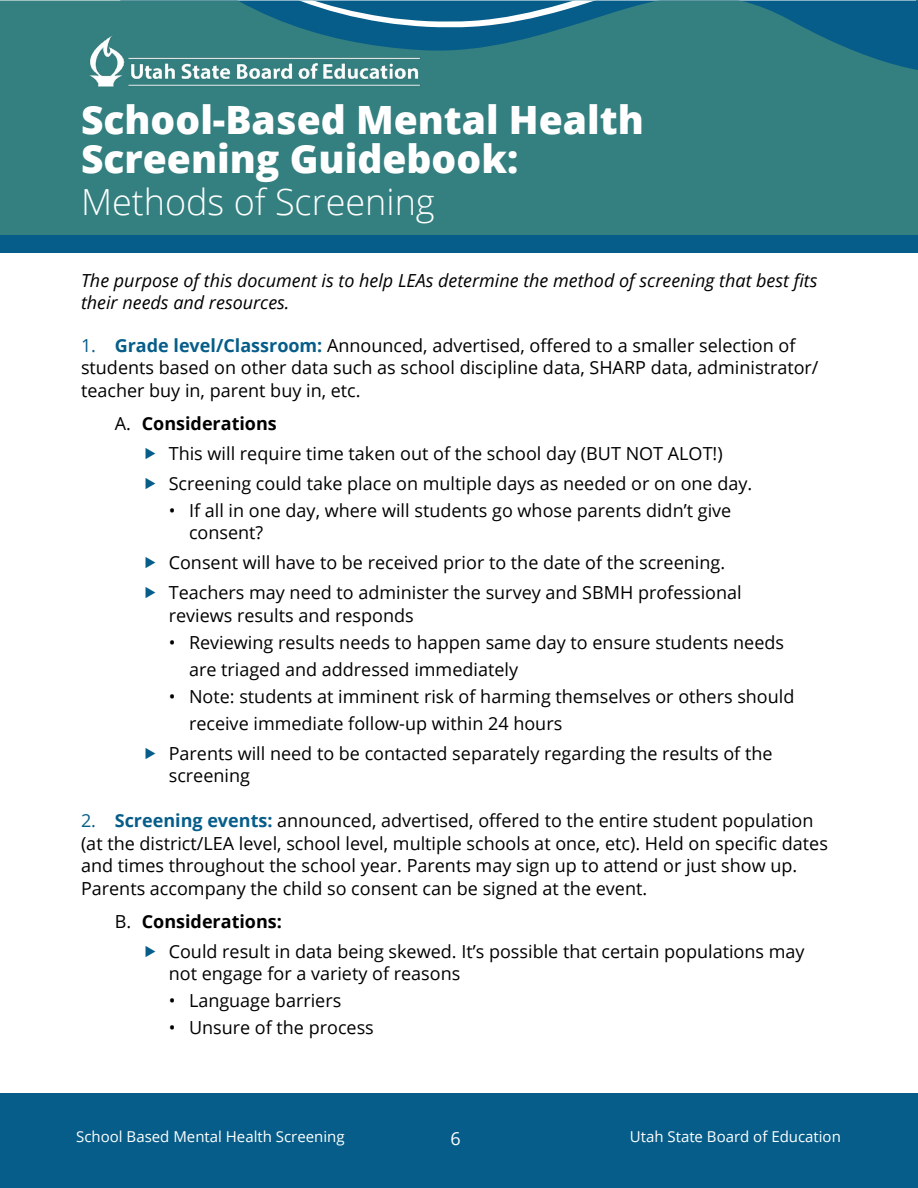
<style>
.page{position:relative;width:918px;height:1188px;background:#fff}
.page>*{position:absolute;margin:0;border:0;box-sizing:border-box;transform-origin:0 0}
.H1_-_White_Bold{font:800 39px/39px "Open Sans";color:#fff}
.H1_-_White_Bold-2{font:300 36px "Open Sans";color:#fff}
.t1{font:18px/22.5px "Open Sans";color:#000}
.Intro_-_Italics{font:italic 18px/22.5px "Open Sans";color:#000}
.t2{font:700 18px "Open Sans";color:#000}
.t3{font:18px "Open Sans";color:#fff}
.t4{font:15px "Open Sans";color:#fff}
.s1{color:#065d89}
.s2{font-weight:700;color:#065d89}
.s3{font-weight:400}
</style>
<div class="page">
<hr style="left:916px;top:0;width:2px;height:81px;background:#358080">
<div style="left:0;top:1093px;width:918px;height:95px;background:#065d89"></div>
<svg style="left:0;top:1px;width:918px;height:234px;background:#317d80"></svg>
<div style="left:0;top:235px;width:918px;height:18px;background:#065d89"></div>
<img style="left:81px;top:30px;width:345px;height:65px">
<h1 class="H1_-_White_Bold" style="left:81px;top:98px;width:564px">School-Based Mental Health<br>Screening Guidebook:</h1>
<h1 class="H1_-_White_Bold-2" style="left:81px;top:177px;width:355px">Methods of Screening</h1>
<p class="Intro_-_Italics" style="left:81px;top:269px;width:738px">The purpose of this document is to help LEAs determine the method of screening that best fits their needs and resources.</p>
<p class="t1" style="left:81px;top:333px;width:739px"><span class="s1">1.</span> <span class="s2">Grade level/Classroom:</span> Announced, advertised, offered to a smaller selection of students based on other data such as school discipline data, SHARP data, administrator/ teacher buy in, parent buy in, etc.</p>
<p class="t2" style="left:115px;top:410px;width:164px"><span class="s3">A.</span> Considerations</p>
<p class="t1" style="left:169px;top:441px;width:556px">This will require time taken out of the school day (BUT NOT ALOT!)</p>
<p class="t1" style="left:169px;top:471px;width:585px">Screening could take place on multiple days as needed or on one day.</p>
<p class="t1" style="left:189px;top:498px;width:544px;text-indent:-20px">• If all in one day, where will students go whose parents didn’t give consent?</p>
<p class="t1" style="left:169px;top:551px;width:558px">Consent will have to be received prior to the date of the screening.</p>
<p class="t1" style="left:169px;top:581px;width:574px">Teachers may need to administer the survey and SBMH professional reviews results and responds</p>
<p class="t1" style="left:189px;top:628px;width:597px;line-height:27px;text-indent:-20px">• Reviewing results needs to happen same day to ensure students needs are triaged and addressed immediately</p>
<p class="t1" style="left:189px;top:682px;width:607px;line-height:27px;text-indent:-20px">• Note: students at imminent risk of harming themselves or others should receive immediate follow-up within 24 hours</p>
<p class="t1" style="left:169px;top:741px;width:605px">Parents will need to be contacted separately regarding the results of the screening</p>
<p class="t1" style="left:81px;top:809px;width:748px"><span class="s1">2.</span> <span class="s2">Screening events:</span> announced, advertised, offered to the entire student population (at the district/LEA level, school level, multiple schools at once, etc). Held on specific dates and times throughout the school year. Parents may sign up to attend or just show up.<br>Parents accompany the child so consent can be signed at the event.</p>
<p class="t2" style="left:115px;top:908px;width:169px"><span class="s3">B.</span> Considerations:</p>
<p class="t1" style="left:169px;top:939px;width:637px">Could result in data being skewed. It’s possible that certain populations may not engage for a variety of reasons</p>
<p class="t1" style="left:169px;top:989px;width:174px">• Language barriers</p>
<p class="t1" style="left:169px;top:1016px;width:207px">• Unsure of the process</p>
<p class="t4" style="left:76px;top:1127px;width:270px">School Based Mental Health Screening</p>
<p class="t3" style="left:451px;top:1126px;width:12px">6</p>
<p class="t4" style="left:630px;top:1127px;width:213px">Utah State Board of Education</p>
</div>
